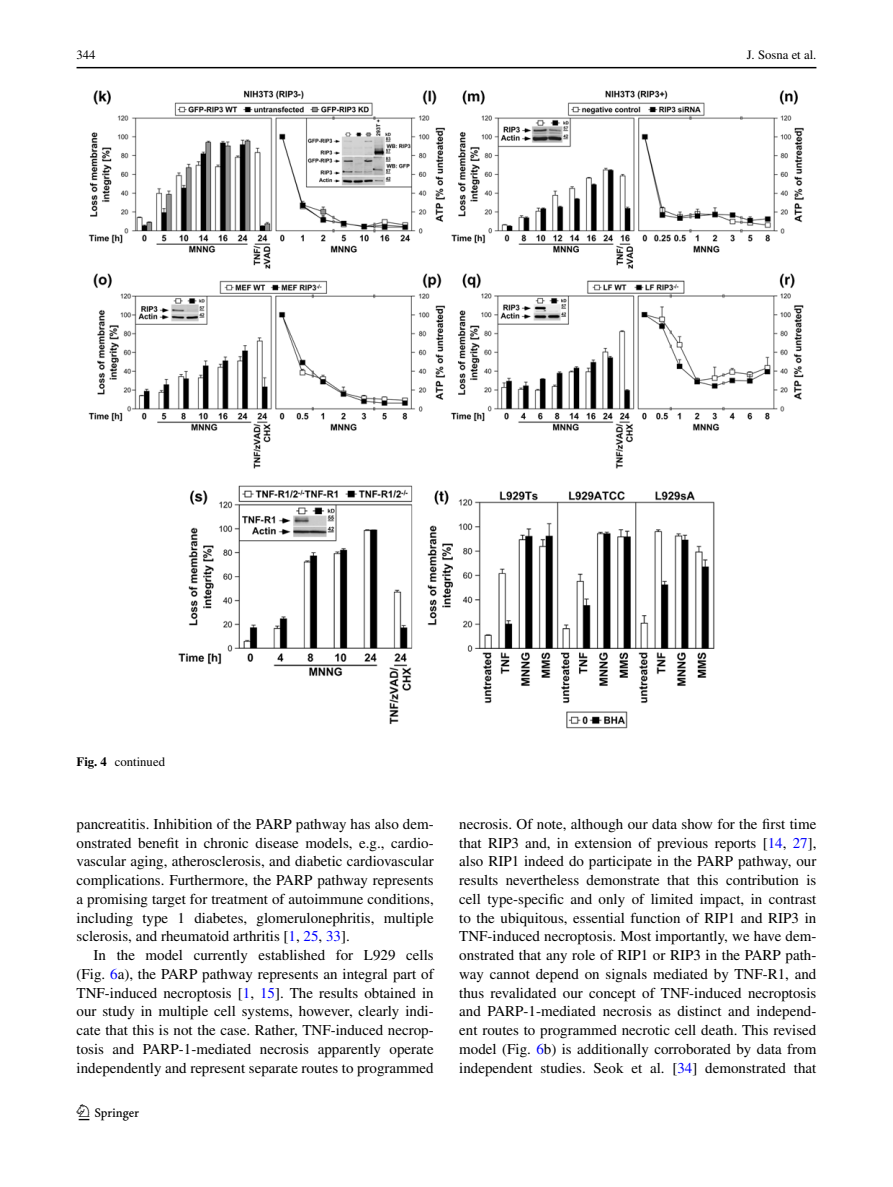
<style>
.page{position:relative;width:893px;height:1187px;background:#fff}
.page>*{position:absolute;margin:0;border:0;box-sizing:border-box;transform-origin:0 0}
.t1{font:22.5px "Springnew";color:#000}
.Para-Indent{font:15px/18.8px "Times";color:#000;text-align:justify}
.Para{font:15px/18.8px "Times";color:#000;text-align:justify}
.fig_p{font:12.75px "Times";color:#000}
.s1{font-weight:700}
.s2{color:#00f}
</style>
<div class="page">
<hr style="left:77px;top:67px;width:739px;height:1px;background:#000">
<img style="left:88px;top:90px;width:716px;height:639px">
<p class="fig_p" style="left:77px;top:48px;width:21px">344</p>
<p class="fig_p" style="left:747px;top:48px;width:71px">J. Sosna et al.</p>
<p class="fig_p" style="left:77px;top:754px;width:90px"><span class="s1">Fig. 4</span> continued</p>
<p class="Para" style="left:77px;top:814px;width:359px">pancreatitis. Inhibition of the PARP pathway has also dem&shy;onstrated benefit in chronic disease models, e.g., cardio&shy;vascular aging, atherosclerosis, and diabetic cardiovascular complications. Furthermore, the PARP pathway represents a promising target for treatment of autoimmune conditions, including type 1 diabetes, glomerulonephritis, multiple sclerosis, and rheumatoid arthritis [<span class="s2">1</span>, <span class="s2">25</span>, <span class="s2">33</span>].</p>
<p class="Para-Indent" style="left:77px;top:945px;width:359px;text-indent:17px">In the model currently established for L929 cells (Fig. <span class="s2">6</span>a), the PARP pathway represents an integral part of TNF-induced necroptosis [<span class="s2">1</span>, <span class="s2">15</span>]. The results obtained in our study in multiple cell systems, however, clearly indi&shy;cate that this is not the case. Rather, TNF-induced necrop&shy;tosis and PARP-1-mediated necrosis apparently operate independently and represent separate routes to programmed</p>
<h1 class="t1" style="left:79px;top:1104px;width:62px">1 3</h1>
<p class="Para-Indent" style="left:459px;top:814px;width:359px">necrosis. Of note, although our data show for the first time that RIP3 and, in extension of previous reports [<span class="s2">14</span>, <span class="s2">27</span>], also RIP1 indeed do participate in the PARP pathway, our results nevertheless demonstrate that this contribution is cell type-specific and only of limited impact, in contrast to the ubiquitous, essential function of RIP1 and RIP3 in TNF-induced necroptosis. Most importantly, we have dem&shy;onstrated that any role of RIP1 or RIP3 in the PARP path&shy;way cannot depend on signals mediated by TNF-R1, and thus revalidated our concept of TNF-induced necroptosis and PARP-1-mediated necrosis as distinct and independ&shy;ent routes to programmed necrotic cell death. This revised model (Fig. <span class="s2">6</span>b) is additionally corroborated by data from independent studies. Seok et al. [<span class="s2">34</span>] demonstrated that</p>
</div>
